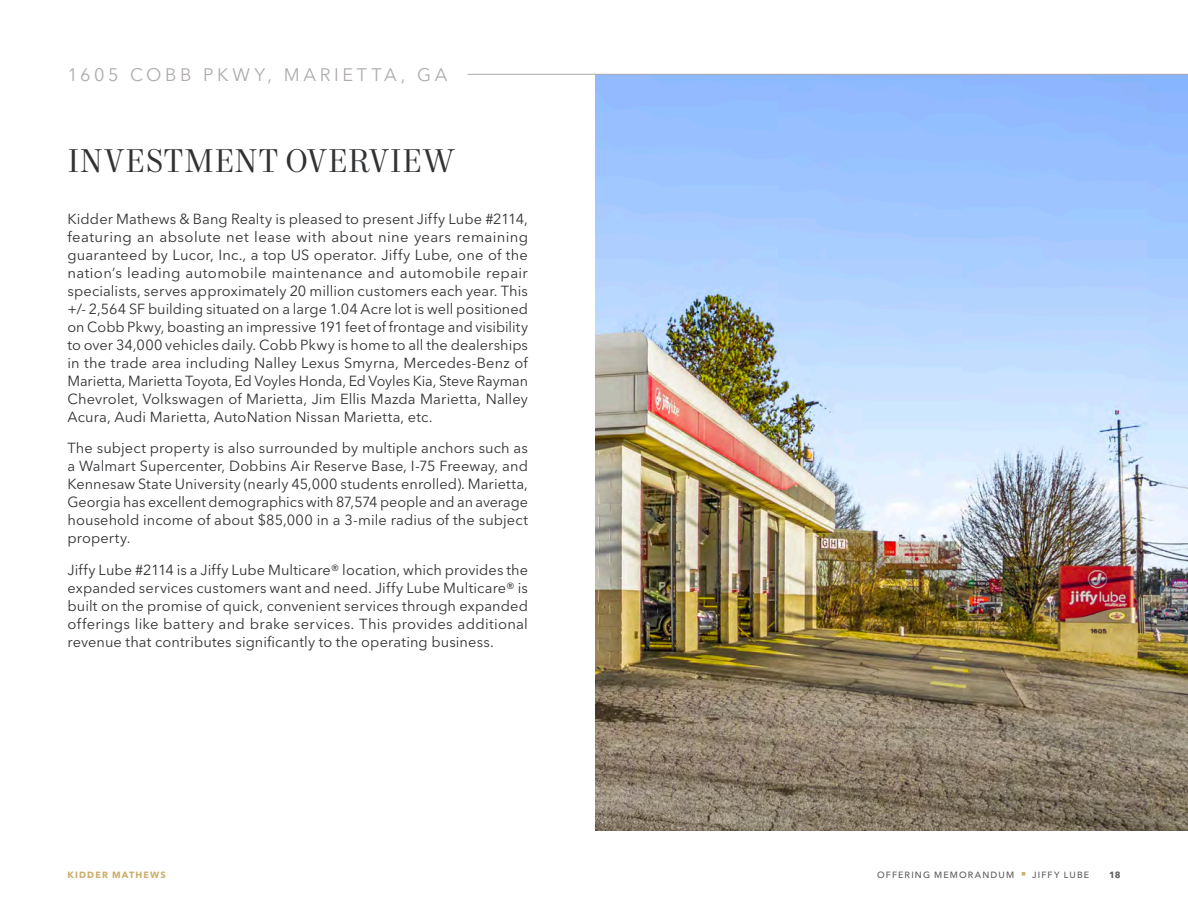
<style>
.page{position:relative;width:1188px;height:918px;background:#fff}
.page>*{position:absolute;margin:0;border:0;box-sizing:border-box;transform-origin:0 0}
.Headline_-_Level_2{font:33px "Mort Modern 08";letter-spacing:.005em;color:#313234}
.Section_Identifier{font:18px "Avenir Next LT Pro";letter-spacing:.2em;color:#afabac}
.Body_Copy_-_Charcoal{font:14.55px/18px "Avenir Next LT Pro";letter-spacing:.01em;color:#313234;text-align:justify}
.t1{font:500 9px "Avenir Next LT Pro";letter-spacing:.13em;color:#5e5d5d}
.t2{font:700 9px "Avenir Next LT Pro";letter-spacing:.13em;color:#cbae6b}
.t3{font:700 9px "Avenir Next LT Pro";color:#5e5d5d}
.s1{color:#cbae6b}
</style>
<div class="page">
<img style="left:596px;top:75px;width:592px;height:755px">
<hr style="left:468px;top:74px;width:720px;height:1px;background:#afabac">
<p class="Section_Identifier" style="left:68px;top:64px;width:381px">1605 COBB PKWY, MARIETTA, GA</p>
<p class="Headline_-_Level_2" style="left:68px;top:141px;width:388px">INVESTMENT OVERVIEW</p>
<p class="Body_Copy_-_Charcoal" style="left:68px;top:210px;width:462px">Kidder Mathews &amp; Bang Realty is pleased to present Jiffy Lube #2114, featuring an absolute net lease with about nine years remaining guaranteed by Lucor, Inc., a top US operator. Jiffy Lube, one of the nation’s leading automobile maintenance and automobile repair specialists, serves approximately 20 million customers each year. This +/- 2,564 SF building situated on a large 1.04 Acre lot is well positioned on Cobb Pkwy, boasting an impressive 191 feet of frontage and visibility to over 34,000 vehicles daily. Cobb Pkwy is home to all the dealerships in the trade area including Nalley Lexus Smyrna, Mercedes-Benz of Marietta, Marietta Toyota, Ed Voyles Honda, Ed Voyles Kia, Steve Rayman Chevrolet, Volkswagen of Marietta, Jim Ellis Mazda Marietta, Nalley Acura, Audi Marietta, AutoNation Nissan Marietta, etc.</p>
<p class="Body_Copy_-_Charcoal" style="left:68px;top:439px;width:462px">The subject property is also surrounded by multiple anchors such as a Walmart Supercenter, Dobbins Air Reserve Base, I-75 Freeway, and Kennesaw State University (nearly 45,000 students enrolled). Marietta, Georgia has excellent demographics with 87,574 people and an average household income of about $85,000 in a 3-mile radius of the subject property.</p>
<p class="Body_Copy_-_Charcoal" style="left:68px;top:561px;width:462px">Jiffy Lube #2114 is a Jiffy Lube Multicare® location, which provides the expanded services customers want and need. Jiffy Lube Multicare® is built on the promise of quick, convenient services through expanded offerings like battery and brake services. This provides additional revenue that contributes significantly to the operating business.</p>
<p class="t2" style="left:68px;top:869px;width:100px">KIDDER MATHEWS</p>
<p class="t1" style="left:877px;top:869px;width:214px">OFFERING MEMORANDUM <span class="s1">■</span> JIFFY LUBE</p>
<p class="t3" style="left:1109px;top:869px;width:13px">18</p>
</div>
